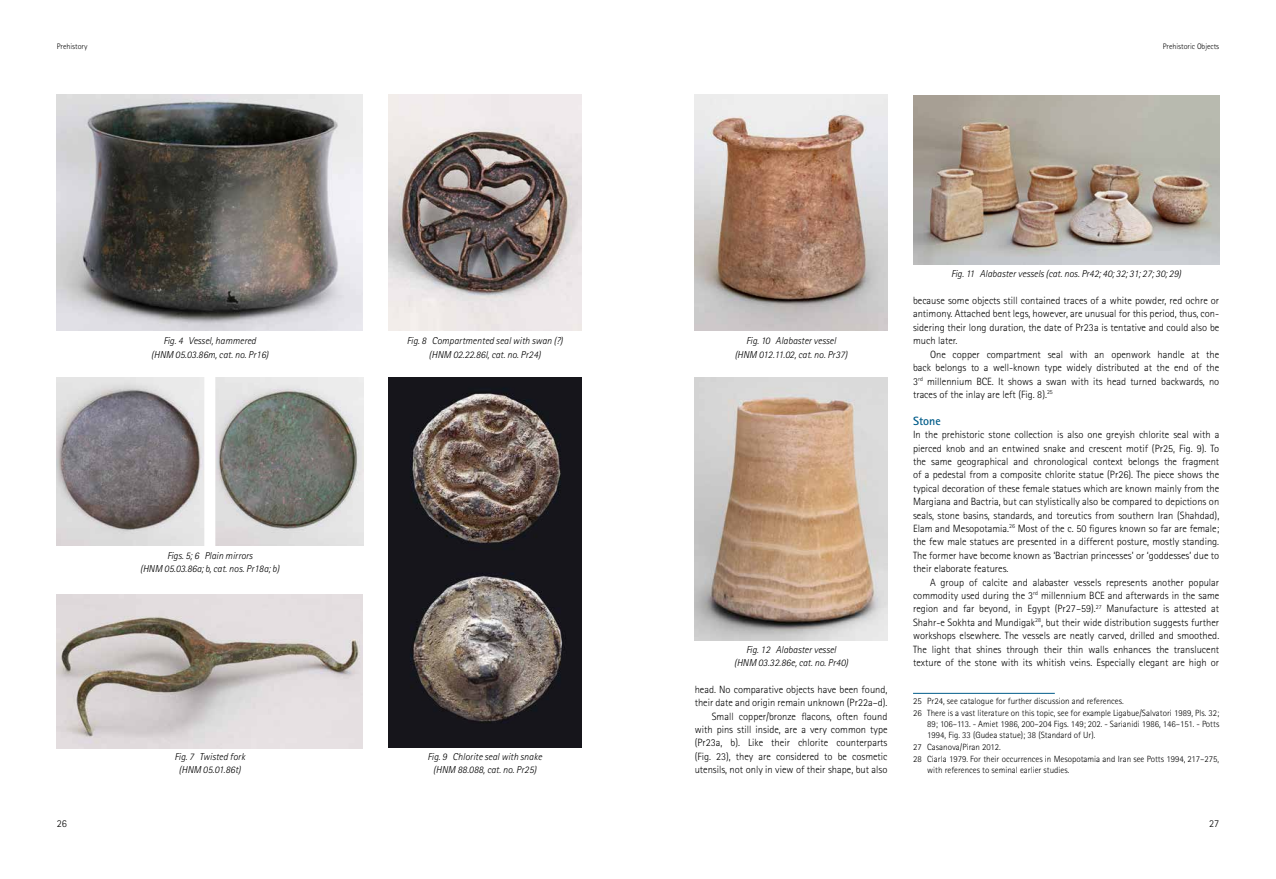
<style>
.page{position:relative;width:1276px;height:879px;background:#fff}
.page>*{position:absolute;margin:0;border:0;box-sizing:border-box;transform-origin:0 0}
.t1{font:700 12px "Rotis Sans Serif Std";color:#005c89}
.t2{font:300 10.5px/13.4px "Rotis Sans Serif Std";color:#000;text-align:justify}
.t3{font:italic 300 10px/13.4px "Rotis Sans Serif Std";color:#000;text-align:center}
.t4{font:300 9px/12.2px "Rotis Sans Serif Std";color:#000}
.t5{font:300 8px "Rotis Sans Serif Std";color:#000}
</style>
<div class="page">
<hr style="left:913px;top:693px;width:141px;height:1px;background:#005c89">
<img style="left:57px;top:95px;width:306px;height:236px">
<img style="left:57px;top:378px;width:147px;height:167px">
<img style="left:215px;top:378px;width:148px;height:167px">
<img style="left:57px;top:594px;width:306px;height:154px">
<img style="left:388px;top:95px;width:193px;height:236px">
<img style="left:388px;top:378px;width:193px;height:370px">
<img style="left:913px;top:95px;width:306px;height:170px">
<img style="left:694px;top:95px;width:193px;height:236px">
<img style="left:694px;top:378px;width:193px;height:262px">
<p class="t5" style="left:57px;top:42px;width:32px">Prehistory</p>
<p class="t5" style="left:1162px;top:42px;width:58px">Prehistoric Objects</p>
<p class="t3" style="left:151px;top:334px;width:119px">Fig. 4 Vessel, hammered (HNM 05.03.86m, cat. no. Pr16)</p>
<p class="t3" style="left:140px;top:549px;width:141px">Figs. 5; 6 Plain mirrors<br>(HNM 05.03.86a; b, cat. nos. Pr18a; b)</p>
<p class="t3" style="left:175px;top:750px;width:72px">Fig. 7 Twisted fork (HNM 05.01.86t)</p>
<p class="t3" style="left:407px;top:334px;width:157px">Fig. 8 Compartmented seal with swan (?) (HNM 02.22.86l, cat. no. Pr24)</p>
<p class="t3" style="left:428px;top:750px;width:116px">Fig. 9 Chlorite seal with snake (HNM 88.088, cat. no. Pr25)</p>
<p class="t3" style="left:734px;top:334px;width:114px">Fig. 10 Alabaster vessel (HNM 012.11.02, cat. no. Pr37)</p>
<p class="t3" style="left:734px;top:642px;width:115px">Fig. 12 Alabaster vessel (HNM 03.32.86e, cat. no. Pr40)</p>
<p class="t2" style="left:694px;top:682px;width:194px;text-align:right">head. No comparative objects have been found, their date and origin remain unknown (Pr22a–d).<br>Small copper/bronze flacons, often found with pins still inside, are a very common type (Pr23a, b). Like their chlorite counterparts (Fig. 23), they are considered to be cosmetic utensils, not only in view of their shape, but also</p>
<p class="t3" style="left:951px;top:267px;width:231px">Fig. 11 Alabaster vessels (cat. nos. Pr42; 40; 32; 31; 27; 30; 29)</p>
<p class="t2" style="left:913px;top:294px;width:308px">because some objects still contained traces of a white powder, red ochre or antimony. Attached bent legs, however, are unusual for this period, thus, con&shy;sidering their long duration, the date of Pr23a is tentative and could also be much later.</p>
<p class="t2" style="left:913px;top:347px;width:308px;text-indent:17px">One copper compartment seal with an openwork handle at the back belongs to a well-known type widely distributed at the end of the 3<sup>rd</sup> millennium BCE. It shows a swan with its head turned backwards, no traces of the inlay are left (Fig. 8).<sup>25</sup></p>
<p class="t1" style="left:913px;top:413px;width:29px">Stone</p>
<p class="t2" style="left:913px;top:428px;width:308px">In the prehistoric stone collection is also one greyish chlorite seal with a pierced knob and an entwined snake and crescent motif (Pr25, Fig. 9). To the same geographical and chronological context belongs the fragment of a pedestal from a composite chlorite statue (Pr26). The piece shows the typical decoration of these female statues which are known mainly from the Margiana and Bactria, but can stylistically also be compared to depictions on seals, stone basins, standards, and toreutics from southern Iran (Shahdad), Elam and Mesopotamia.<sup>26</sup> Most of the c. 50 figures known so far are female; the few male statues are presented in a different posture, mostly standing.<br>The former have become known as ‘Bactrian princesses’ or ‘goddesses’ due to their elaborate features.</p>
<p class="t2" style="left:913px;top:575px;width:308px;text-indent:17px">A group of calcite and alabaster vessels represents another popular commodity used during the 3<sup>rd</sup> millennium BCE and afterwards in the same region and far beyond, in Egypt (Pr27–59).<sup>27</sup> Manufacture is attested at Shahr-e Sokhta and Mundigak<sup>28</sup>, but their wide distribution suggests further workshops elsewhere. The vessels are neatly carved, drilled and smoothed.<br>The light that shines through their thin walls enhances the translucent texture of the stone with its whitish veins. Especially elegant are high or</p>
<p class="t4" style="left:913px;top:695px;width:308px">25 Pr24, see catalogue for further discussion and references.<br>26 There is a vast literature on this topic, see for example Ligabue/Salvatori 1989, Pls. 32;</p>
<p class="t4" style="left:927px;top:719px;width:294px;line-height:10.8px">89; 106–113. - Amiet 1986, 200–204 Figs. 149; 202. - Sarianidi 1986, 146–151. - Potts<br>1994, Fig. 33 (Gudea statue); 38 (Standard of Ur).</p>
<p class="t4" style="left:913px;top:741px;width:308px">27 Casanova/Piran 2012.<br>28 Ciarla 1979. For their occurrences in Mesopotamia and Iran see Potts 1994, 217–275,</p>
<p class="t4" style="left:927px;top:764px;width:144px">with references to seminal earlier studies.</p>
<p class="t2" style="left:57px;top:816px;width:12px">26</p>
<p class="t2" style="left:1209px;top:816px;width:12px">27</p>
</div>
